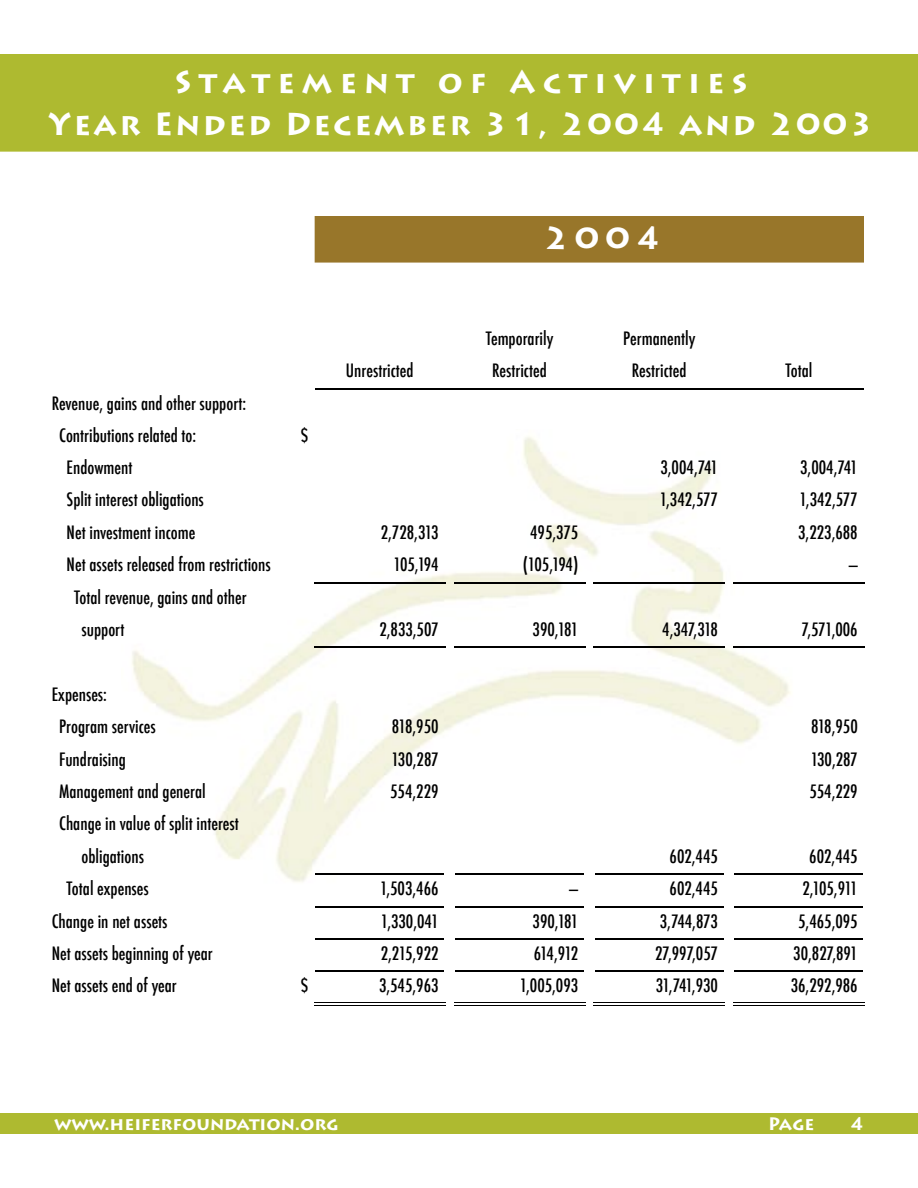
<style>
.page{position:relative;width:918px;height:1188px;background:#fff}
.page>*{position:absolute;margin:0;border:0;box-sizing:border-box;transform-origin:0 0}
.t1{font:700 31.5px/42px "Lithos Pro";letter-spacing:.08em;color:#fff;text-align:center}
.t2{font:500 condensed 18px/32.4px "Futura";color:#000}
.t3{font:700 18px "Lithos Pro";color:#fff}
</style>
<div class="page">
<img style="left:132px;top:436px;width:668px;height:446px">
<div style="left:0;top:1113px;width:918px;height:21px;background:#aeba30"></div>
<hr style="left:315px;top:388px;width:130px;height:2px;background:#000">
<svg style="left:445px;top:388px;width:10px;height:2px"></svg>
<hr style="left:455px;top:388px;width:129px;height:2px;background:#000">
<svg style="left:584px;top:388px;width:10px;height:2px"></svg>
<hr style="left:594px;top:388px;width:130px;height:2px;background:#000">
<svg style="left:724px;top:388px;width:10px;height:2px"></svg>
<hr style="left:734px;top:388px;width:130px;height:2px;background:#000">
<hr style="left:314px;top:582px;width:131px;height:1px;background:#000">
<hr style="left:454px;top:582px;width:131px;height:1px;background:#000">
<hr style="left:594px;top:582px;width:131px;height:1px;background:#000">
<hr style="left:733px;top:582px;width:132px;height:1px;background:#000">
<hr style="left:314px;top:647px;width:131px;height:1px;background:#000">
<hr style="left:454px;top:647px;width:131px;height:1px;background:#000">
<hr style="left:594px;top:647px;width:131px;height:1px;background:#000">
<hr style="left:733px;top:647px;width:132px;height:1px;background:#000">
<hr style="left:735px;top:938px;width:128px;height:2px;background:#000">
<hr style="left:595px;top:938px;width:128px;height:2px;background:#000">
<hr style="left:456px;top:938px;width:128px;height:2px;background:#000">
<hr style="left:316px;top:938px;width:128px;height:2px;background:#000">
<hr style="left:316px;top:906px;width:128px;height:1px;background:#000">
<hr style="left:456px;top:906px;width:128px;height:1px;background:#000">
<hr style="left:595px;top:906px;width:128px;height:1px;background:#000">
<hr style="left:735px;top:906px;width:128px;height:1px;background:#000">
<hr style="left:735px;top:873px;width:128px;height:2px;background:#000">
<hr style="left:595px;top:873px;width:128px;height:2px;background:#000">
<hr style="left:456px;top:873px;width:128px;height:2px;background:#000">
<hr style="left:316px;top:873px;width:128px;height:2px;background:#000">
<hr style="left:316px;top:971px;width:128px;height:1px;background:#000">
<hr style="left:314px;top:1002px;width:131px;height:1px;background:#000">
<hr style="left:314px;top:1005px;width:131px;height:1px;background:#000">
<hr style="left:456px;top:971px;width:128px;height:1px;background:#000">
<hr style="left:454px;top:1002px;width:131px;height:1px;background:#000">
<hr style="left:454px;top:1005px;width:131px;height:1px;background:#000">
<hr style="left:595px;top:971px;width:128px;height:1px;background:#000">
<hr style="left:594px;top:1002px;width:131px;height:1px;background:#000">
<hr style="left:594px;top:1005px;width:131px;height:1px;background:#000">
<hr style="left:735px;top:971px;width:128px;height:1px;background:#000">
<hr style="left:733px;top:1002px;width:132px;height:1px;background:#000">
<hr style="left:733px;top:1005px;width:132px;height:1px;background:#000">
<div style="left:315px;top:216px;width:549px;height:47px;background:#98762a"></div>
<div style="left:0;top:54px;width:918px;height:98px;background:#aeba30"></div>
<h1 class="t1" style="left:48px;top:62px;width:828px">Statement of Activities<br>Year Ended December 31, 2004 and 2003</h1>
<h1 class="t1" style="left:544px;top:218px;width:118px">2004</h1>
<p class="t2" style="left:486px;top:322px;width:69px">Temporarily</p>
<p class="t2" style="left:623px;top:322px;width:74px">Permanently</p>
<p class="t2" style="left:59px;top:387px;width:189px;text-indent:-7px">Revenue, gains and other support:<br>Contributions related to:</p>
<p class="t2" style="left:301px;top:419px;width:9px">$</p>
<p class="t2" style="left:346px;top:355px;width:69px">Unrestricted</p>
<p class="t2" style="left:492px;top:355px;width:56px">Restricted</p>
<p class="t2" style="left:632px;top:355px;width:56px">Restricted</p>
<p class="t2" style="left:785px;top:355px;width:28px">Total</p>
<p class="t2" style="left:67px;top:451px;width:67px">Endowment</p>
<p class="t2" style="left:660px;top:451px;width:59px">3,004,741</p>
<p class="t2" style="left:800px;top:451px;width:59px">3,004,741</p>
<p class="t2" style="left:67px;top:484px;width:139px">Split interest obligations</p>
<p class="t2" style="left:660px;top:484px;width:60px">1,342,577</p>
<p class="t2" style="left:800px;top:484px;width:60px">1,342,577</p>
<p class="t2" style="left:67px;top:516px;width:130px">Net investment income</p>
<p class="t2" style="left:381px;top:516px;width:59px">2,728,313</p>
<p class="t2" style="left:530px;top:516px;width:50px">495,375</p>
<p class="t2" style="left:798px;top:516px;width:61px">3,223,688</p>
<p class="t2" style="left:67px;top:548px;width:206px">Net assets released from restrictions</p>
<p class="t2" style="left:394px;top:548px;width:47px">105,194</p>
<p class="t2" style="left:523px;top:548px;width:57px">(105,194)</p>
<p class="t2" style="left:849px;top:548px;width:11px">—</p>
<p class="t2" style="left:82px;top:581px;width:166px;text-indent:-7px">Total revenue, gains and other support</p>
<p class="t2" style="left:379px;top:613px;width:61px">2,833,507</p>
<p class="t2" style="left:533px;top:613px;width:47px">390,181</p>
<p class="t2" style="left:662px;top:613px;width:57px">4,347,318</p>
<p class="t2" style="left:802px;top:613px;width:58px">7,571,006</p>
<p class="t2" style="left:59px;top:678px;width:98px;text-indent:-7px">Expenses:<br>Program services</p>
<p class="t2" style="left:392px;top:710px;width:48px">818,950</p>
<p class="t2" style="left:811px;top:710px;width:48px">818,950</p>
<p class="t2" style="left:59px;top:743px;width:68px">Fundraising</p>
<p class="t2" style="left:392px;top:743px;width:49px">130,287</p>
<p class="t2" style="left:811px;top:743px;width:49px">130,287</p>
<p class="t2" style="left:59px;top:775px;width:148px">Management and general</p>
<p class="t2" style="left:390px;top:775px;width:50px">554,229</p>
<p class="t2" style="left:809px;top:775px;width:50px">554,229</p>
<p class="t2" style="left:82px;top:808px;width:159px;text-indent:-22px">Change in value of split interest obligations</p>
<p class="t2" style="left:670px;top:840px;width:50px">602,445</p>
<p class="t2" style="left:809px;top:840px;width:50px">602,445</p>
<p class="t2" style="left:67px;top:872px;width:84px">Total expenses</p>
<p class="t2" style="left:380px;top:872px;width:60px">1,503,466</p>
<p class="t2" style="left:569px;top:872px;width:11px">—</p>
<p class="t2" style="left:670px;top:872px;width:50px">602,445</p>
<p class="t2" style="left:802px;top:872px;width:57px">2,105,911</p>
<p class="t2" style="left:52px;top:905px;width:117px">Change in net assets</p>
<p class="t2" style="left:381px;top:905px;width:59px">1,330,041</p>
<p class="t2" style="left:533px;top:905px;width:47px">390,181</p>
<p class="t2" style="left:660px;top:905px;width:60px">3,744,873</p>
<p class="t2" style="left:798px;top:905px;width:61px">5,465,095</p>
<p class="t2" style="left:52px;top:937px;width:162px">Net assets beginning of year</p>
<p class="t2" style="left:381px;top:937px;width:59px">2,215,922</p>
<p class="t2" style="left:534px;top:937px;width:46px">614,912</p>
<p class="t2" style="left:655px;top:937px;width:65px">27,997,057</p>
<p class="t2" style="left:793px;top:937px;width:66px">30,827,891</p>
<p class="t2" style="left:52px;top:970px;width:127px">Net assets end of year</p>
<p class="t2" style="left:301px;top:970px;width:9px">$</p>
<p class="t2" style="left:379px;top:970px;width:61px">3,545,963</p>
<p class="t2" style="left:520px;top:970px;width:60px">1,005,093</p>
<p class="t2" style="left:656px;top:970px;width:64px">31,741,930</p>
<p class="t2" style="left:791px;top:970px;width:69px">36,292,986</p>
<p class="t3" style="left:54px;top:1113px;width:286px">www.heiferfoundation.org</p>
<p class="t3" style="left:768px;top:1113px;width:48px">Page</p>
<p class="t3" style="left:850px;top:1113px;width:15px">4</p>
</div>
